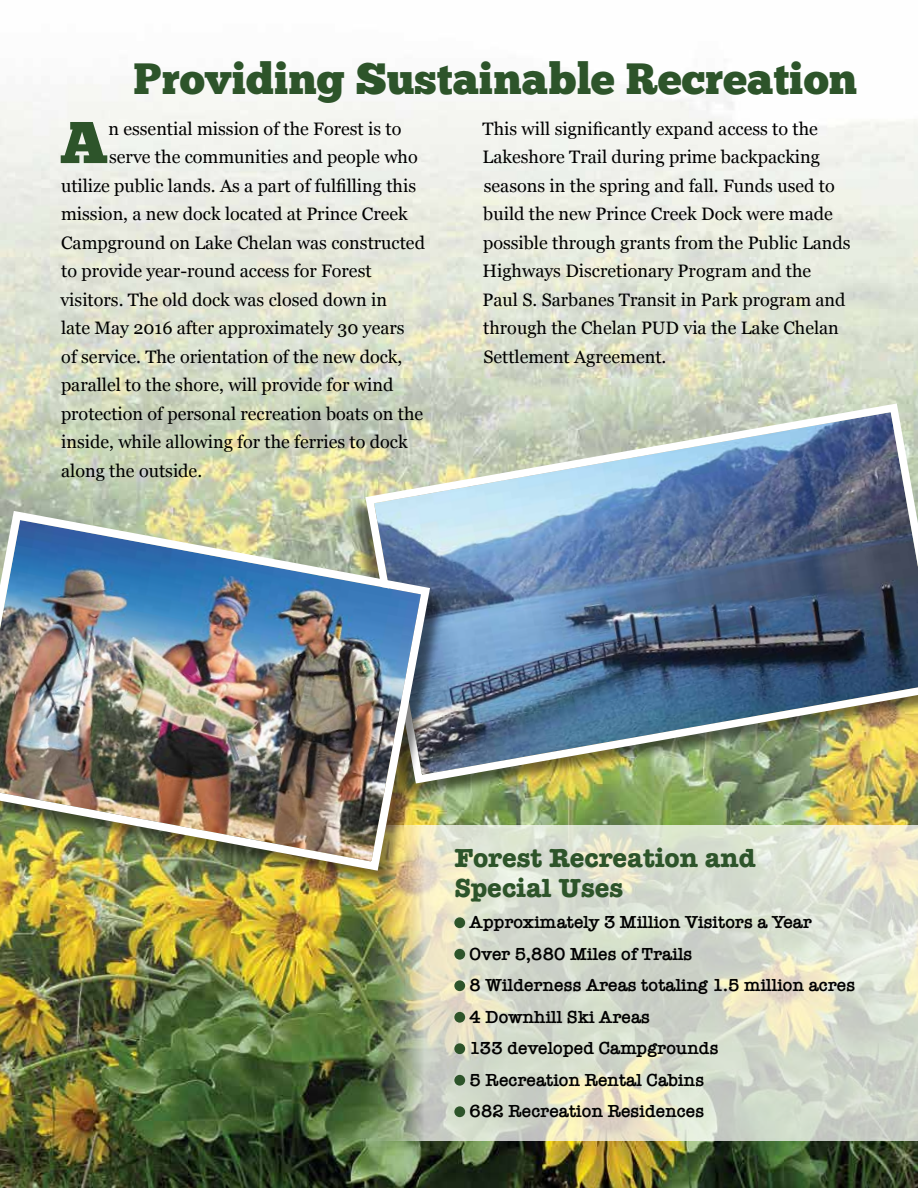
<style>
.page{position:relative;width:918px;height:1188px;background:#fff}
.page>*{position:absolute;margin:0;border:0;box-sizing:border-box;transform-origin:0 0}
.t1{font:58.8px "Chunk Five";color:#2d542a}
.t2{font:43.8px "Chunk Five";color:#2d542a}
.t3{font:700 27px/30px "American Typewriter";color:#2d542a}
.t4{font:18px/28.5px "Georgia";color:#000}
.t5{font:600 18px/31.5px "American Typewriter";color:#000}
</style>
<div class="page">
<img style="left:0;top:83px;width:918px;height:1105px">
<div style="left:348px;top:407px;width:570px;height:395px;background:#000;opacity:.49"></div>
<img style="left:361px;top:399px;width:557px;height:389px">
<div style="left:0;top:514px;width:448px;height:374px;background:#000;opacity:.48"></div>
<img style="left:0;top:506px;width:435px;height:369px">
<svg style="left:357px;top:825px;width:561px;height:315px"></svg>
<div style="left:454px;top:917px;width:11px;height:11px;background:#2d542a;border-radius:50%"></div>
<div style="left:454px;top:949px;width:11px;height:11px;background:#2d542a;border-radius:50%"></div>
<div style="left:454px;top:980px;width:11px;height:11px;background:#2d542a;border-radius:50%"></div>
<div style="left:454px;top:1012px;width:11px;height:11px;background:#2d542a;border-radius:50%"></div>
<div style="left:454px;top:1043px;width:11px;height:11px;background:#2d542a;border-radius:50%"></div>
<div style="left:454px;top:1075px;width:11px;height:11px;background:#2d542a;border-radius:50%"></div>
<div style="left:454px;top:1106px;width:11px;height:11px;background:#2d542a;border-radius:50%"></div>
<h2 class="t2" style="left:134px;top:58px;width:725px">Providing Sustainable Recreation</h2>
<p class="t4" style="left:483px;top:113px;width:370px">This will significantly expand access to the Lakeshore Trail during prime backpacking seasons in the spring and fall. Funds used to build the new Prince Creek Dock were made possible through grants from the Public Lands Highways Discretionary Program and the Paul S. Sarbanes Transit in Park program and through the Chelan PUD via the Lake Chelan Settlement Agreement.</p>
<h1 class="t1" style="left:60px;top:115px;width:50px">A</h1>
<p class="t4" style="left:108px;top:113px;width:295px">n essential mission of the Forest is to</p>
<p class="t4" style="left:109px;top:142px;width:310px">serve the communities and people who</p>
<p class="t4" style="left:61px;top:170px;width:357px">utilize public lands. As a part of fulfilling this</p>
<p class="t4" style="left:61px;top:199px;width:348px">mission, a new dock located at Prince Creek</p>
<p class="t4" style="left:61px;top:227px;width:365px">Campground on Lake Chelan was constructed</p>
<p class="t4" style="left:61px;top:256px;width:312px">to provide year-round access for Forest</p>
<p class="t4" style="left:60px;top:284px;width:328px">visitors. The old dock was closed down in</p>
<p class="t4" style="left:61px;top:313px;width:345px">late May 2016 after approximately 30 years</p>
<p class="t4" style="left:61px;top:341px;width:343px">of service. The orientation of the new dock,</p>
<p class="t4" style="left:61px;top:370px;width:334px">parallel to the shore, will provide for wind</p>
<p class="t4" style="left:61px;top:398px;width:364px">protection of personal recreation boats on the</p>
<p class="t4" style="left:61px;top:427px;width:348px">inside, while allowing for the ferries to dock</p>
<p class="t4" style="left:61px;top:455px;width:142px">along the outside.</p>
<h3 class="t3" style="left:454px;top:841px;width:303px">Forest Recreation and<br>Special Uses</h3>
<p class="t5" style="left:470px;top:906px;width:387px">Approximately 3 Million Visitors a Year<br>Over 5,880 Miles of Trails<br>8 Wilderness Areas totaling 1.5 million acres<br>4 Downhill Ski Areas<br>133 developed Campgrounds<br>5 Recreation Rental Cabins<br>682 Recreation Residences</p>
</div>
